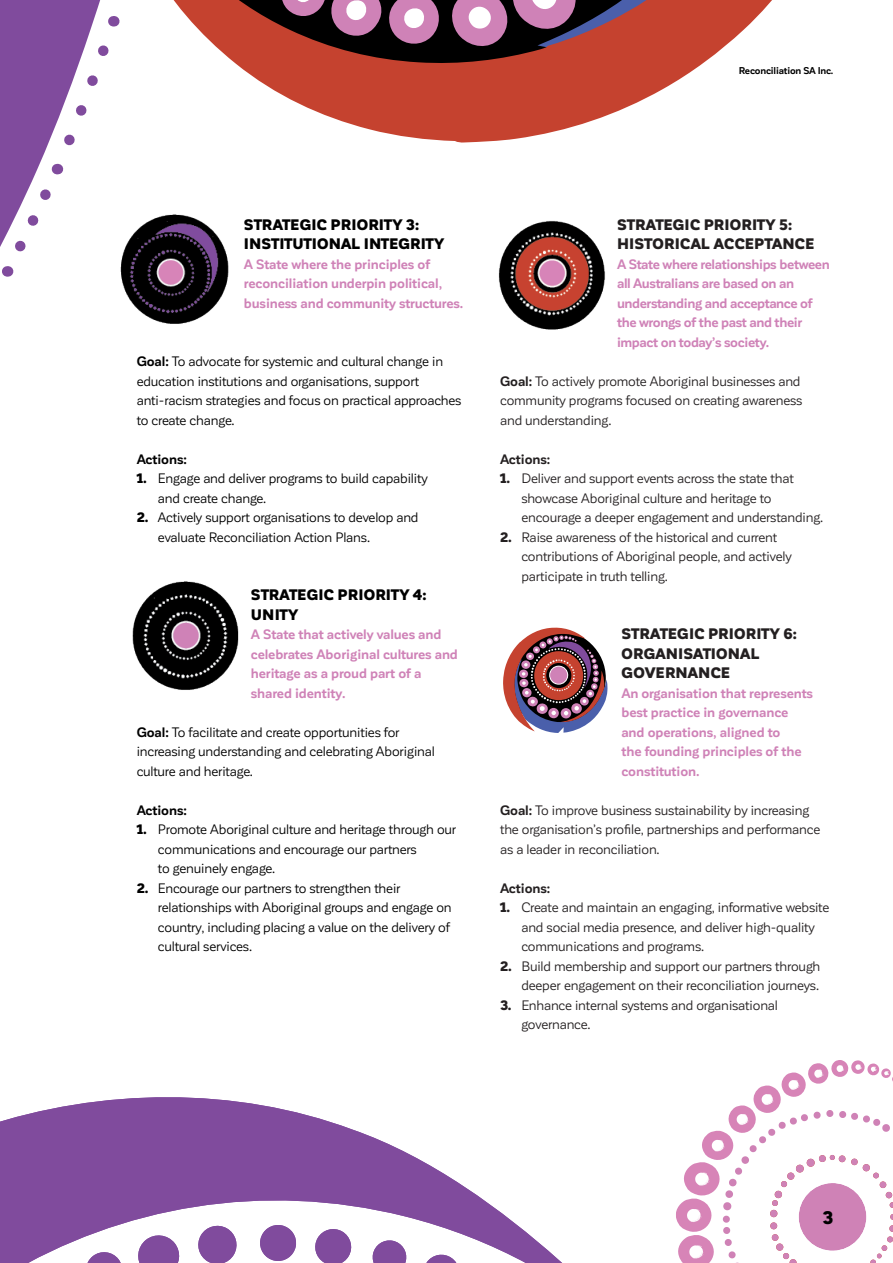
<style>
.page{position:relative;width:893px;height:1263px;background:#fff}
.page>*{position:absolute;margin:0;border:0;box-sizing:border-box;transform-origin:0 0}
.t1{font:900 18px "Corporative Sans";color:#000}
.t2{font:900 15px/19.5px "Corporative Sans";color:#231f20}
.t3{font:900 15px/19.5px "Corporative Sans";color:#000}
.TEXT_WHITE{font:13.5px/19.5px "Corporative Sans";letter-spacing:-.01em;color:#231f20}
.TEXT_WHITE-2{font:13.5px/19.5px "Corporative Sans";letter-spacing:-.01em;color:#000}
.t4{font:700 13.5px/19.5px "Corporative Sans";letter-spacing:-.015em;color:#cf82b7}
.TEXT_WHITE-3{font:700 13.5px "Corporative Sans";letter-spacing:-.005em;color:#000}
.TEXT_WHITE-4{font:700 13.5px "Corporative Sans";letter-spacing:-.005em;color:#231f20}
.t5{font:700 9.75px "Corporative Sans";letter-spacing:-.02em;color:#000}
.s1{font-weight:700}
.s2{font-weight:900}
</style>
<div class="page">
<svg style="left:173px;top:0;width:548px;height:143px;fill:#c5422f"></svg>
<svg style="left:208px;top:0;width:564px;height:49px;background:#934f56"></svg>
<svg style="left:0;top:0;width:59px;height:273px;background:#8c5da7"></svg>
<svg style="left:0;top:266px;width:13px;height:11px"></svg>
<svg style="left:56px;top:0;width:64px;height:154px"></svg>
<svg style="left:0;top:164px;width:64px;height:96px"></svg>
<svg style="left:0;top:1097px;width:562px;height:166px;fill:#804b9d"></svg>
<svg style="left:676px;top:1060px;width:217px;height:203px"></svg>
<img style="left:498px;top:220px;width:107px;height:110px">
<img style="left:120px;top:214px;width:109px;height:110px">
<img style="left:132px;top:581px;width:107px;height:109px">
<svg style="left:503px;top:627px;width:105px;height:106px"></svg>
<svg style="left:549px;top:665px;width:19px;height:20px"></svg>
<div style="left:550px;top:666px;width:17px;height:18px;background:#cf82b7;border-radius:50%"></div>
<p class="t5" style="left:739px;top:65px;width:96px">Reconciliation SA Inc.</p>
<p class="t3" style="left:244px;top:215px;width:177px">STRATEGIC PRIORITY 3:</p>
<p class="t3" style="left:244px;top:234px;width:202px">INSTITUTIONAL INTEGRITY</p>
<p class="t4" style="left:244px;top:254px;width:221px">A State where the principles of reconciliation underpin political, business and community structures.</p>
<p class="TEXT_WHITE-2" style="left:137px;top:352px;width:308px"><span class="s1">Goal:</span> To advocate for systemic and cultural change in education institutions and organisations, support</p>
<p class="TEXT_WHITE-2" style="left:137px;top:391px;width:326px">anti-racism strategies and focus on practical approaches to create change.</p>
<p class="TEXT_WHITE-3" style="left:137px;top:451px;width:52px">Actions:</p>
<p class="TEXT_WHITE-2" style="left:137px;top:469px;width:292px"><span class="s2">1.</span> Engage and deliver programs to build capability</p>
<p class="TEXT_WHITE-2" style="left:158px;top:488px;width:110px">and create change.</p>
<p class="TEXT_WHITE-2" style="left:158px;top:508px;width:262px;text-indent:-21px"><span class="s2">2.</span> Actively support organisations to develop and evaluate Reconciliation Action Plans.</p>
<p class="t3" style="left:251px;top:585px;width:177px">STRATEGIC PRIORITY 4:<br>UNITY</p>
<p class="t4" style="left:251px;top:625px;width:209px">A State that actively values and celebrates Aboriginal cultures and heritage as a proud part of a shared identity.</p>
<p class="TEXT_WHITE-2" style="left:137px;top:722px;width:264px"><span class="s1">Goal:</span> To facilitate and create opportunities for</p>
<p class="TEXT_WHITE-2" style="left:137px;top:742px;width:300px">increasing understanding and celebrating Aboriginal culture and heritage.</p>
<p class="TEXT_WHITE-3" style="left:137px;top:802px;width:52px">Actions:</p>
<p class="TEXT_WHITE-2" style="left:158px;top:820px;width:300px;text-indent:-21px"><span class="s2">1.</span> Promote Aboriginal culture and heritage through our communications and encourage our partners<br>to genuinely engage.</p>
<p class="TEXT_WHITE-2" style="left:158px;top:878px;width:295px;text-indent:-21px"><span class="s2">2.</span> Encourage our partners to strengthen their relationships with Aboriginal groups and engage on country, including placing a value on the delivery of cultural services.</p>
<p class="t2" style="left:617px;top:215px;width:176px">STRATEGIC PRIORITY 5:</p>
<p class="t2" style="left:617px;top:234px;width:199px">HISTORICAL ACCEPTANCE</p>
<p class="t4" style="left:617px;top:254px;width:214px">A State where relationships between all Australians are based on an understanding and acceptance of the wrongs of the past and their impact on today’s society.</p>
<p class="TEXT_WHITE" style="left:500px;top:371px;width:304px"><span class="s1">Goal:</span> To actively promote Aboriginal businesses and community programs focused on creating awareness</p>
<p class="TEXT_WHITE" style="left:500px;top:410px;width:113px">and understanding.</p>
<p class="TEXT_WHITE-4" style="left:500px;top:451px;width:52px">Actions:</p>
<p class="TEXT_WHITE" style="left:521px;top:469px;width:303px;text-indent:-21px"><span class="s2">1.</span> Deliver and support events across the state that showcase Aboriginal culture and heritage to encourage a deeper engagement and understanding.</p>
<p class="TEXT_WHITE" style="left:521px;top:527px;width:272px;text-indent:-21px"><span class="s2">2.</span> Raise awareness of the historical and current contributions of Aboriginal people, and actively participate in truth telling.</p>
<p class="t2" style="left:621px;top:624px;width:177px">STRATEGIC PRIORITY 6:</p>
<p class="t2" style="left:621px;top:644px;width:139px">ORGANISATIONAL<br>GOVERNANCE</p>
<p class="t4" style="left:621px;top:683px;width:193px">An organisation that represents best practice in governance and operations, aligned to<br>the founding principles of the constitution.</p>
<p class="TEXT_WHITE" style="left:500px;top:800px;width:322px"><span class="s1">Goal:</span> To improve business sustainability by increasing the organisation’s profile, partnerships and performance as a leader in reconciliation.</p>
<p class="TEXT_WHITE-4" style="left:500px;top:880px;width:52px">Actions:</p>
<p class="TEXT_WHITE" style="left:521px;top:898px;width:309px;text-indent:-21px"><span class="s2">1.</span> Create and maintain an engaging, informative website and social media presence, and deliver high-quality communications and programs.</p>
<p class="TEXT_WHITE" style="left:500px;top:956px;width:322px;text-align:right"><span class="s2">2.</span> Build membership and support our partners through deeper engagement on their reconciliation journeys.</p>
<p class="TEXT_WHITE" style="left:521px;top:995px;width:258px;text-indent:-21px"><span class="s2">3.</span> Enhance internal systems and organisational governance.</p>
<p class="t1" style="left:822px;top:1208px;width:12px">3</p>
</div>
